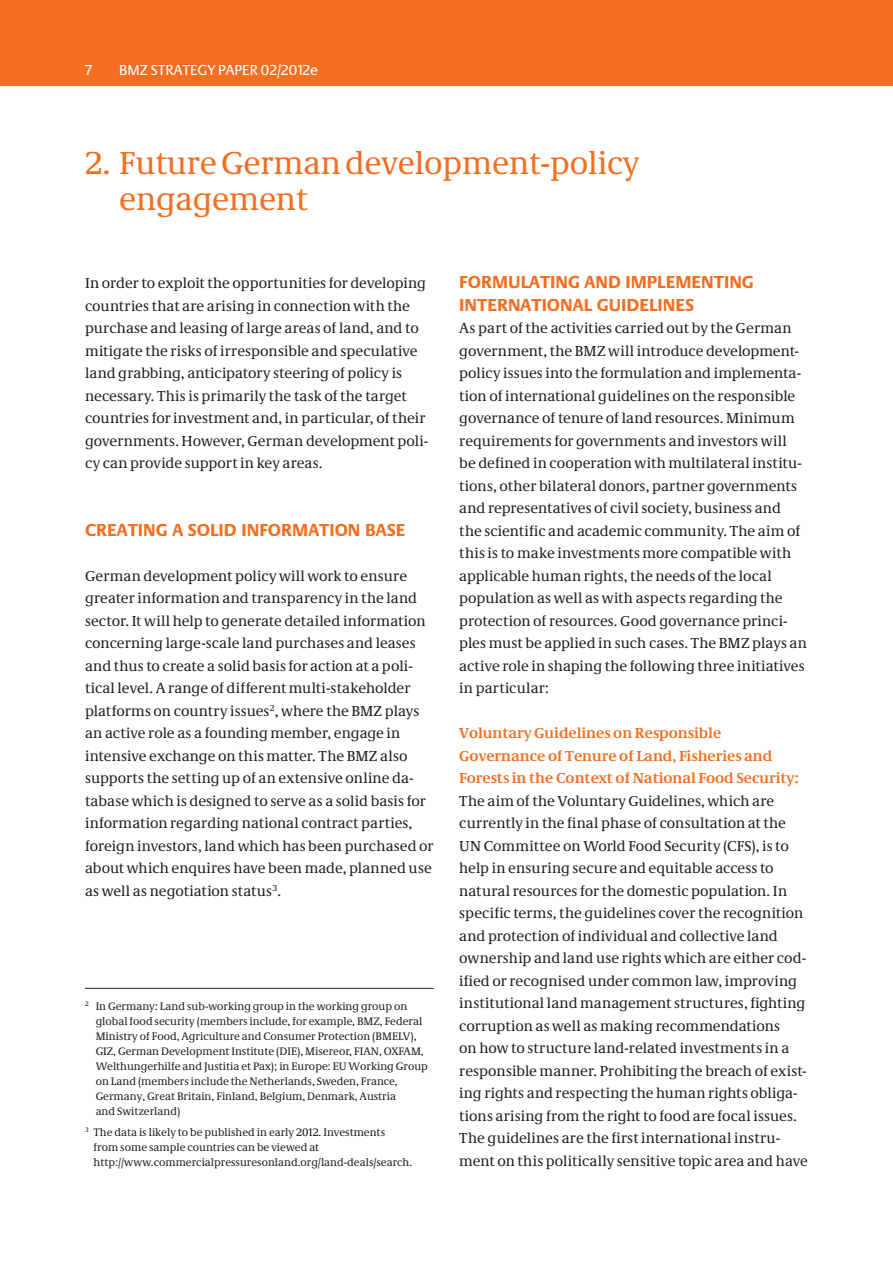
<style>
.page{position:relative;width:893px;height:1263px;background:#fff}
.page>*{position:absolute;margin:0;border:0;box-sizing:border-box;transform-origin:0 0}
.t1{font:33px/36px "Neue Demos";letter-spacing:-.005em;color:#f36e21}
.t2{font:700 18px/22.5px "Neue Praxis";letter-spacing:.06em;color:#f36e21}
.t3{font:15px/22.5px "Neue Demos";letter-spacing:.005em;color:#231f20}
.t4{font:15px "Neue Praxis";color:#fff}
.t5{font:11.25px/15px "Neue Demos";color:#231f20}
.s1{font-weight:700;color:#f36e21}
</style>
<div class="page">
<div style="left:0;top:0;width:893px;height:85px;background:#f36e21"></div>
<hr style="left:85px;top:988px;width:349px;height:1px;background:#231f20">
<p class="t4" style="left:85px;top:61px;width:8px">7</p>
<p class="t4" style="left:119px;top:61px;width:201px">BMZ STRATEGY PAPER 02/2012E</p>
<h2 class="t1" style="left:119px;top:144px;width:522px;text-indent:-34px">2. Future German development-policy engagement</h2>
<p class="t3" style="left:85px;top:272px;width:345px">In order to exploit the opportunities for developing countries that are arising in connection with the purchase and leasing of large areas of land, and to mitigate the risks of irresponsible and speculative land grabbing, anticipatory steering of policy is necessary. This is primarily the task of the target countries for investment and, in particular, of their governments. However, German development poli&shy;cy can provide support in key areas.</p>
<h3 class="t2" style="left:85px;top:518px;width:322px">CREATING A SOLID INFORMATION BASE</h3>
<p class="t3" style="left:85px;top:564px;width:342px">German development policy will work to ensure greater information and transparency in the land sector. It will help to generate detailed information concerning large-scale land purchases and leases and thus to create a solid basis for action at a poli&shy;tical level. A range of different multi-stakeholder platforms on country issues<sup>2</sup>, where the BMZ plays</p>
<p class="t3" style="left:85px;top:722px;width:350px">an active role as a founding member, engage in intensive exchange on this matter. The BMZ also supports the setting up of an extensive online da&shy;tabase which is designed to serve as a solid basis for information regarding national contract parties, foreign investors, land which has been purchased or about which enquires have been made, planned use as well as negotiation status<sup>3</sup>.</p>
<p class="t5" style="left:96px;top:998px;width:334px;text-indent:-11px"><sup>2</sup> In Germany: Land sub-working group in the working group on global food security (members include, for example, BMZ, Federal Ministry of Food, Agriculture and Consumer Protection (BMELV), GIZ, German Development Institute (DIE), Misereor, FIAN, OXFAM, Welthungerhilfe and Justitia et Pax); in Europe: EU Working Group on Land (members include the Netherlands, Sweden, France, Germany, Great Britain, Finland, Belgium, Denmark, Austria<br>and Switzerland)</p>
<p class="t5" style="left:94px;top:1124px;width:320px;text-indent:-9px"><sup>3</sup> The data is likely to be published in early 2012. Investments from some sample countries can be viewed at http://www.commercialpressuresonland.org/land-deals/search.</p>
<h3 class="t2" style="left:459px;top:271px;width:296px">FORMULATING AND IMPLEMENTING<br>INTERNATIONAL GUIDELINES</h3>
<p class="t3" style="left:459px;top:317px;width:349px">As part of the activities carried out by the German government, the BMZ will introduce development&shy;policy issues into the formulation and implementa&shy;tion of international guidelines on the responsible governance of tenure of land resources. Minimum requirements for governments and investors will be defined in cooperation with multilateral institu&shy;tions, other bilateral donors, partner governments and representatives of civil society, business and the scientific and academic community. The aim of this is to make investments more compatible with applicable human rights, the needs of the local population as well as with aspects regarding the protection of resources. Good governance princi&shy;ples must be applied in such cases. The BMZ plays an active role in shaping the following three initiatives in particular:</p>
<p class="t3" style="left:459px;top:722px;width:350px"><span class="s1">Voluntary Guidelines on Responsible Governance of Tenure of Land, Fisheries and Forests in the Context of National Food Security:<br></span>The aim of the Voluntary Guidelines, which are currently in the final phase of consultation at the UN Committee on World Food Security (CFS), is to help in ensuring secure and equitable access to natural resources for the domestic population. In specific terms, the guidelines cover the recognition and protection of individual and collective land ownership and land use rights which are either cod&shy;ified or recognised under common law, improving institutional land management structures, fighting corruption as well as making recommendations<br>on how to structure land-related investments in a responsible manner. Prohibiting the breach of exist&shy;ing rights and respecting the human rights obliga&shy;tions arising from the right to food are focal issues.<br>The guidelines are the first international instru&shy;ment on this politically sensitive topic area and have</p>
</div>
